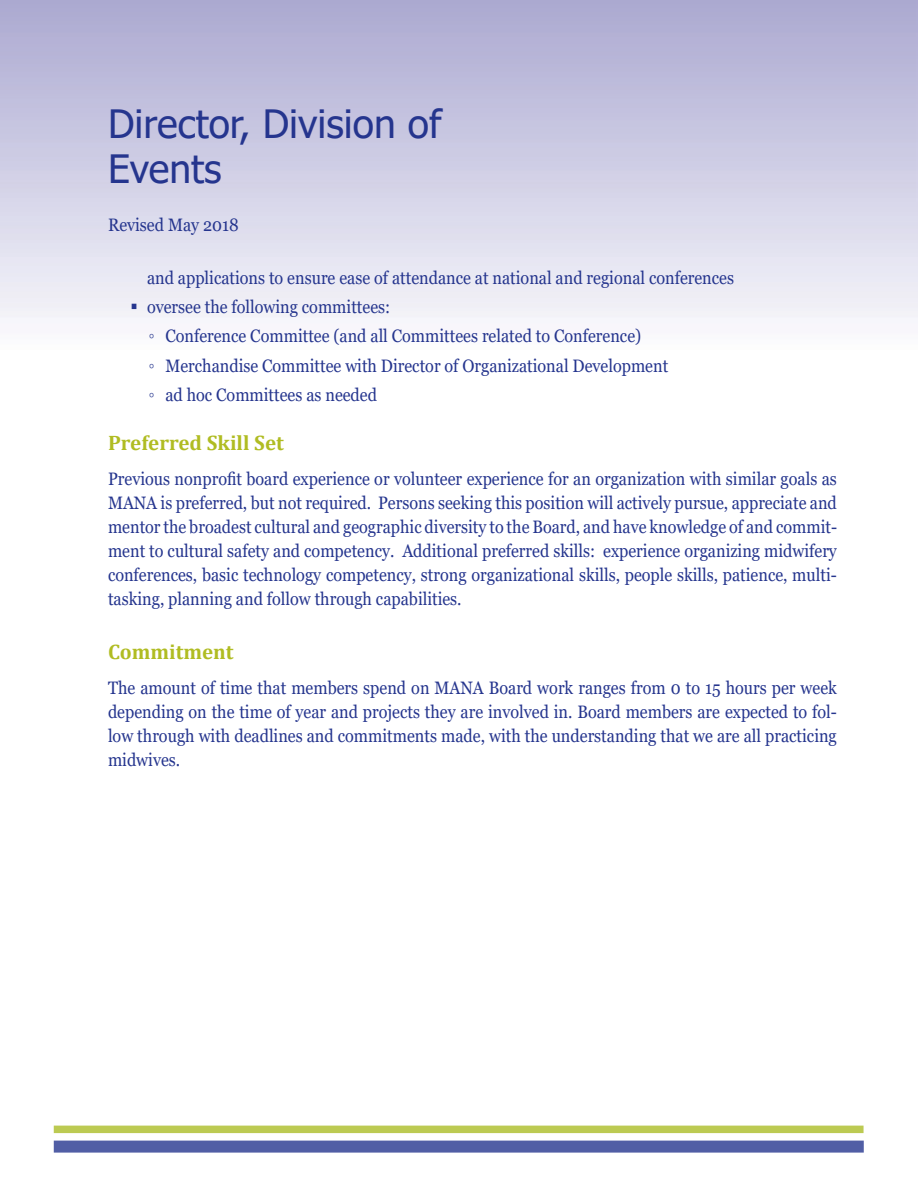
<style>
.page{position:relative;width:918px;height:1188px;background:#fff}
.page>*{position:absolute;margin:0;border:0;box-sizing:border-box;transform-origin:0 0}
.t1{font:39px/45px "Tahoma";color:#25358e}
.t2{font:700 21px "Cambria";color:#b0bc22}
.t3{font:18px/24px "Georgia";color:#25358e;text-align:justify;scale:.9 1}
</style>
<div class="page">
<div style="left:54px;top:1141px;width:810px;height:12px;background:#515ea5"></div>
<div style="left:54px;top:1126px;width:810px;height:7px;background:#bcca52"></div>
<svg style="left:132px;top:304px;width:5px;height:5px"></svg>
<h1 class="t1" style="left:108px;top:103px;width:335px">Director, Division of<br>Events</h1>
<p class="t3" style="left:108px;top:213px;width:147px">Revised May 2018</p>
<p class="t3" style="left:147px;top:263px;width:654px;line-height:29.4px;text-align:left">and applications to ensure ease of attendance at national and regional conferences oversee the following committees:<br>◦ Conference Committee (and all Committees related to Conference)<br>◦ Merchandise Committee with Director of Organizational Development<br>◦ ad hoc Committees as needed</p>
<p class="t2" style="left:108px;top:428px;width:177px">Preferred Skill Set</p>
<p class="t3" style="left:108px;top:467px;width:812px">Previous nonprofit board experience or volunteer experience for an organization with similar goals as MANA is preferred, but not required. Persons seeking this position will actively pursue, appreciate and mentor the broadest cultural and geographic diversity to the Board, and have knowledge of and commit&shy;ment to cultural safety and competency. Additional preferred skills: experience organizing midwifery conferences, basic technology competency, strong organizational skills, people skills, patience, multi&shy;tasking, planning and follow through capabilities.</p>
<p class="t2" style="left:108px;top:637px;width:127px">Commitment</p>
<p class="t3" style="left:108px;top:676px;width:811px">The amount of time that members spend on MANA Board work ranges from 0 to 15 hours per week depending on the time of year and projects they are involved in. Board members are expected to fol&shy;low through with deadlines and commitments made, with the understanding that we are all practicing midwives.</p>
</div>
